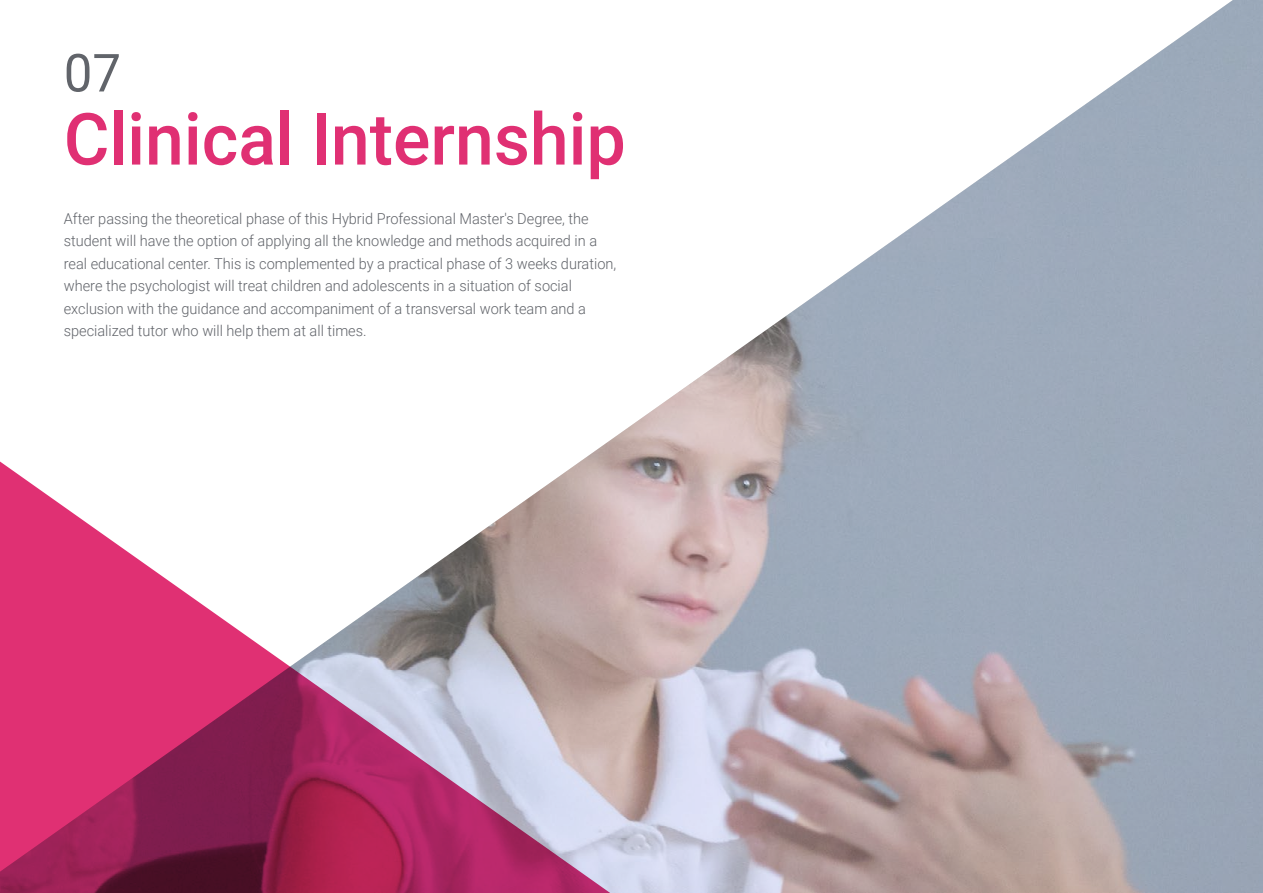
<style>
.page{position:relative;width:1263px;height:893px;background:#fff}
.page>*{position:absolute;margin:0;border:0;box-sizing:border-box;transform-origin:0 0}
.t1{font:500 72px "Roboto";color:#e03073}
.t2{font:52.5px "Roboto";color:#61646a}
.t3{font:300 15px/22.5px "Roboto";color:#61646a}
</style>
<div class="page">
<img style="left:602px;top:0;width:661px;height:893px">
<svg style="left:0;top:446px;width:640px;height:447px"></svg>
<h2 class="t2" style="left:64px;top:36px;width:59px">07</h2>
<h1 class="t1" style="left:64px;top:89px;width:563px">Clinical Internship</h1>
<p class="t3" style="left:64px;top:207px;width:554px">After passing the theoretical phase of this Hybrid Professional Master's Degree, the student will have the option of applying all the knowledge and methods acquired in a real educational center. This is complemented by a practical phase of 3 weeks duration, where the psychologist will treat children and adolescents in a situation of social exclusion with the guidance and accompaniment of a transversal work team and a specialized tutor who will help them at all times.</p>
</div>
